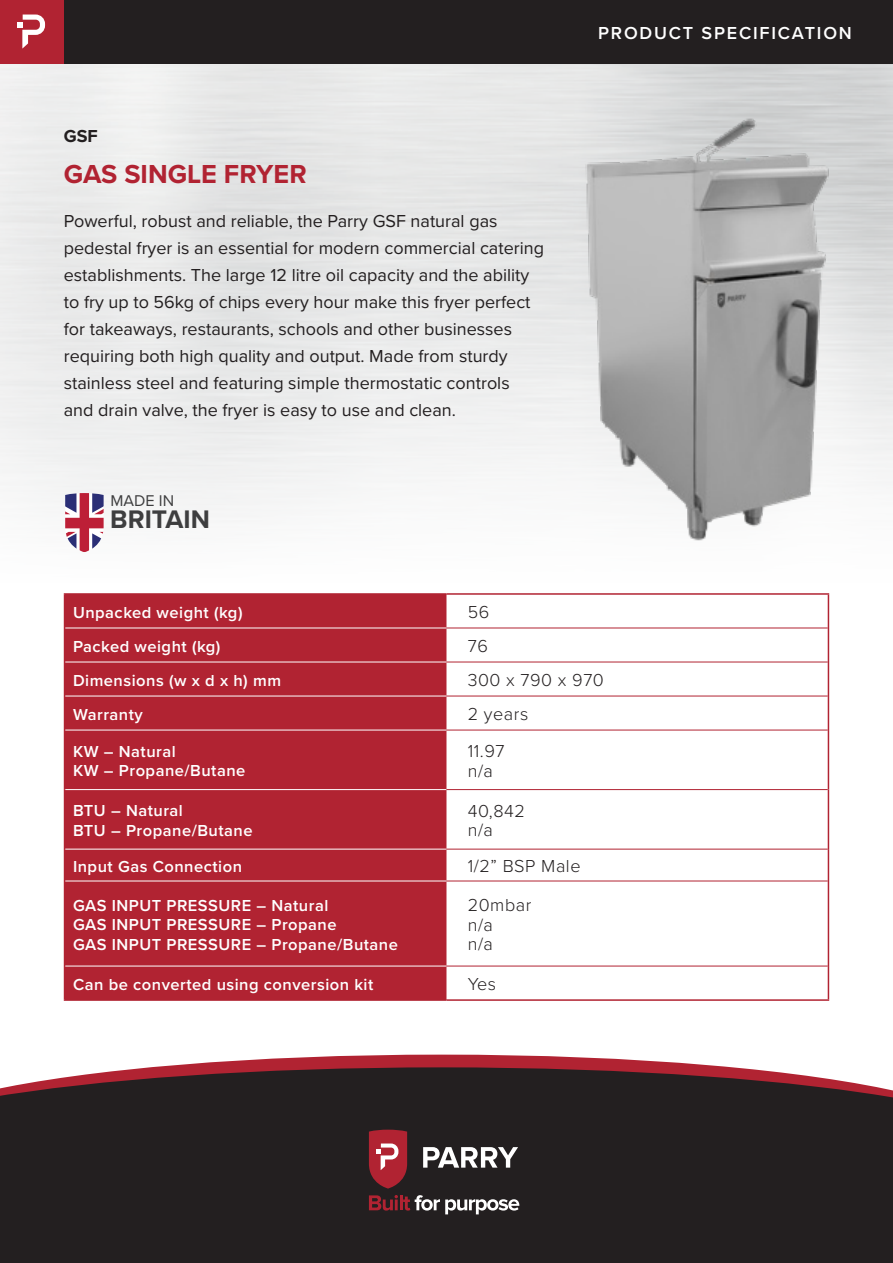
<style>
.page{position:relative;width:893px;height:1263px;background:#fff}
.page>*{position:absolute;margin:0;border:0;box-sizing:border-box;transform-origin:0 0}
.t1{font:700 27px "Proxima Nova";color:#b12332}
.t2{font:700 26.4px "Proxima Nova";color:#3e3e3f}
.t3{font:18px/27px "Proxima Nova";color:#231f20}
.t4{font:300 18px/19.5px "Proxima Nova";letter-spacing:.03em;color:#231f20}
.t5{font:600 18px "Proxima Nova";letter-spacing:.1em;color:#fff}
.t6{font:700 18px "Proxima Nova";color:#231f20}
.t7{font:600 16.5px/19.5px "Proxima Nova";letter-spacing:.03em;color:#fff}
.t8{font:16.2px "Proxima Nova";color:#3e3e3f}
</style>
<div class="page">
<div style="left:0;top:1100px;width:893px;height:163px;background:#231f20"></div>
<svg style="left:0;top:1054px;width:893px;height:46px"></svg>
<div style="left:65px;top:595px;width:381px;height:404px;background:#b12332"></div>
<hr style="left:64px;top:593px;width:382px;height:2px;background:#b12332">
<hr style="left:64px;top:595px;width:1px;height:33px;background:#b12332">
<hr style="left:446px;top:593px;width:383px;height:2px;background:#b12332">
<hr style="left:828px;top:595px;width:1px;height:33px;background:#b12332">
<hr style="left:64px;top:628px;width:1px;height:34px;background:#b12332">
<hr style="left:828px;top:628px;width:1px;height:34px;background:#b12332">
<hr style="left:64px;top:662px;width:1px;height:34px;background:#b12332">
<hr style="left:828px;top:662px;width:1px;height:34px;background:#b12332">
<hr style="left:64px;top:696px;width:1px;height:34px;background:#b12332">
<hr style="left:828px;top:696px;width:1px;height:34px;background:#b12332">
<hr style="left:64px;top:730px;width:1px;height:59px;background:#b12332">
<hr style="left:828px;top:730px;width:1px;height:59px;background:#b12332">
<hr style="left:64px;top:789px;width:1px;height:60px;background:#b12332">
<hr style="left:828px;top:789px;width:1px;height:60px;background:#b12332">
<hr style="left:64px;top:849px;width:1px;height:32px;background:#b12332">
<hr style="left:828px;top:849px;width:1px;height:32px;background:#b12332">
<hr style="left:64px;top:881px;width:1px;height:85px;background:#b12332">
<hr style="left:828px;top:881px;width:1px;height:85px;background:#b12332">
<hr style="left:64px;top:966px;width:1px;height:33px;background:#b12332">
<hr style="left:828px;top:966px;width:1px;height:33px;background:#b12332">
<hr style="left:64px;top:999px;width:382px;height:2px;background:#b12332">
<hr style="left:446px;top:999px;width:383px;height:2px;background:#b12332">
<hr style="left:65px;top:628px;width:381px;height:1px;background:#fff">
<hr style="left:65px;top:662px;width:381px;height:1px;background:#fff">
<hr style="left:65px;top:696px;width:381px;height:1px;background:#fff">
<hr style="left:65px;top:730px;width:381px;height:1px;background:#fff">
<hr style="left:65px;top:789px;width:381px;height:1px;background:#fff">
<hr style="left:65px;top:849px;width:381px;height:1px;background:#fff">
<hr style="left:65px;top:881px;width:381px;height:1px;background:#fff">
<hr style="left:65px;top:966px;width:381px;height:1px;background:#fff">
<hr style="left:446px;top:628px;width:382px;height:1px;background:#b12332">
<hr style="left:446px;top:662px;width:382px;height:1px;background:#b12332">
<hr style="left:446px;top:696px;width:382px;height:1px;background:#b12332">
<hr style="left:446px;top:730px;width:382px;height:1px;background:#b12332">
<hr style="left:446px;top:789px;width:382px;height:1px;background:#b12332">
<hr style="left:446px;top:849px;width:382px;height:1px;background:#b12332">
<hr style="left:446px;top:881px;width:382px;height:1px;background:#b12332">
<hr style="left:446px;top:966px;width:382px;height:1px;background:#b12332">
<div style="left:0;top:0;width:893px;height:64px;background:#231f20"></div>
<div style="left:0;top:0;width:64px;height:64px;background:#b12332"></div>
<svg style="left:17px;top:15px;width:28px;height:33px"></svg>
<svg style="left:423px;top:1147px;width:95px;height:20px"></svg>
<svg style="left:369px;top:1130px;width:38px;height:58px;background:#a93844"></svg>
<svg style="left:369px;top:1195px;width:150px;height:19px"></svg>
<svg style="left:65px;top:493px;width:39px;height:59px"></svg>
<img style="left:580px;top:106px;width:251px;height:438px">
<p class="t6" style="left:64px;top:125px;width:36px">GSF</p>
<h1 class="t1" style="left:64px;top:158px;width:244px">GAS SINGLE FRYER</h1>
<p class="t3" style="left:64px;top:208px;width:482px">Powerful, robust and reliable, the Parry GSF natural gas pedestal fryer is an essential for modern commercial catering establishments. The large 12 litre oil capacity and the ability to fry up to 56kg of chips every hour make this fryer perfect for takeaways, restaurants, schools and other businesses requiring both high quality and output. Made from sturdy stainless steel and featuring simple thermostatic controls<br>and drain valve, the fryer is easy to use and clean.</p>
<p class="t8" style="left:111px;top:491px;width:65px">MADE IN</p>
<h2 class="t2" style="left:110px;top:504px;width:101px">BRITAIN</h2>
<p class="t5" style="left:598px;top:22px;width:255px">PRODUCT SPECIFICATION</p>
<p class="t7" style="left:73px;top:603px;width:171px">Unpacked weight (kg)</p>
<p class="t4" style="left:468px;top:603px;width:23px">56</p>
<p class="t7" style="left:73px;top:637px;width:149px">Packed weight (kg)</p>
<p class="t4" style="left:468px;top:637px;width:22px">76</p>
<p class="t7" style="left:73px;top:671px;width:210px">Dimensions (w x d x h) mm</p>
<p class="t4" style="left:468px;top:671px;width:138px">300 x 790 x 970</p>
<p class="t7" style="left:73px;top:705px;width:71px">Warranty</p>
<p class="t4" style="left:468px;top:705px;width:62px">2 years</p>
<p class="t7" style="left:73px;top:742px;width:174px">KW – Natural<br>KW – Propane/Butane</p>
<p class="t4" style="left:468px;top:742px;width:38px">11.97 n/a</p>
<p class="t7" style="left:73px;top:801px;width:181px">BTU – Natural<br>BTU – Propane/Butane</p>
<p class="t4" style="left:468px;top:801px;width:59px">40,842 n/a</p>
<p class="t7" style="left:73px;top:857px;width:171px">Input Gas Connection</p>
<p class="t4" style="left:468px;top:857px;width:114px">1/2” BSP Male</p>
<p class="t7" style="left:73px;top:896px;width:326px">GAS INPUT PRESSURE – Natural<br>GAS INPUT PRESSURE – Propane<br>GAS INPUT PRESSURE – Propane/Butane</p>
<p class="t4" style="left:468px;top:896px;width:65px">20mbar n/a<br>n/a</p>
<p class="t7" style="left:73px;top:975px;width:302px">Can be converted using conversion kit</p>
<p class="t4" style="left:468px;top:975px;width:30px">Yes</p>
</div>
